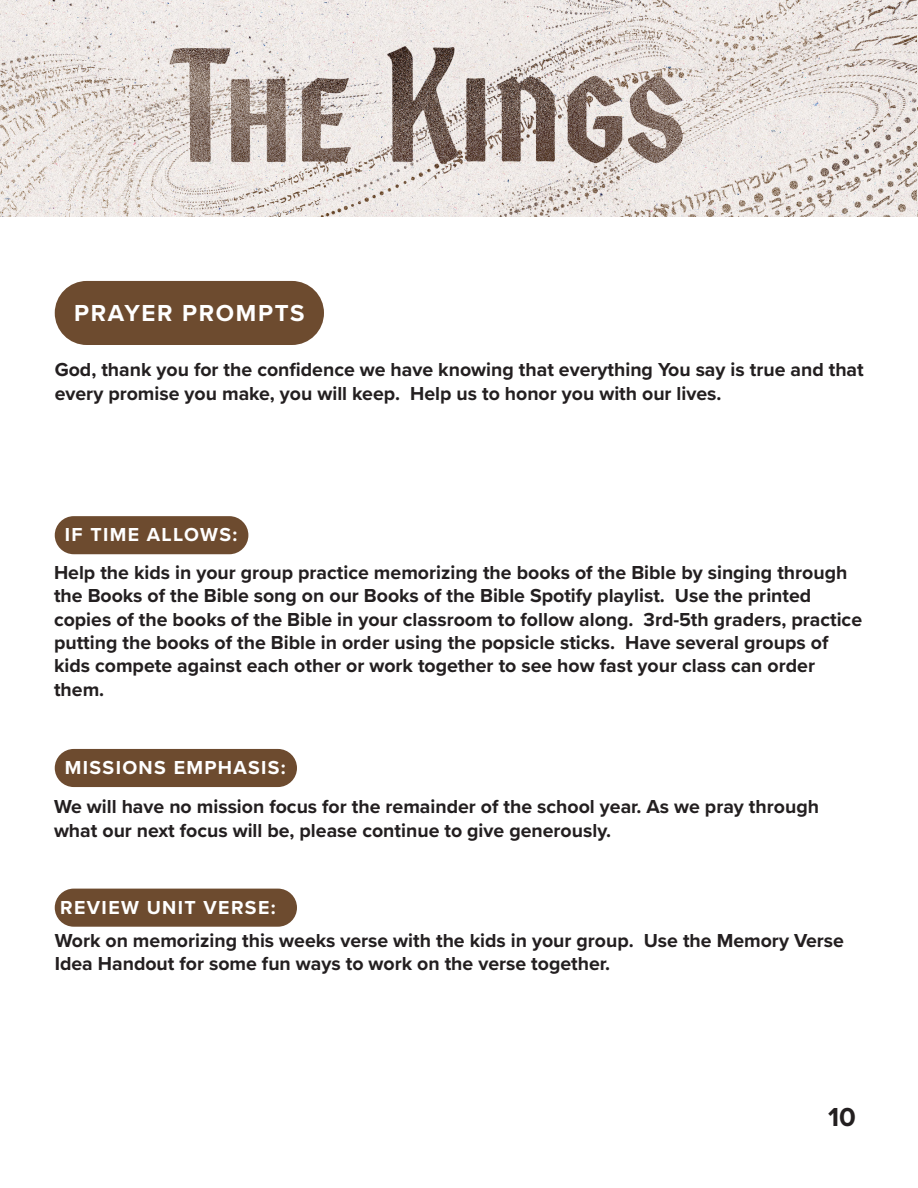
<style>
.page{position:relative;width:918px;height:1188px;background:#fff}
.page>*{position:absolute;margin:0;border:0;box-sizing:border-box;transform-origin:0 0}
.t1{font:700 27px "Proxima Nova";color:#231f20}
.Paragraph_Style_3{font:700 24px "Proxima Nova";letter-spacing:.07em;color:#fff}
.Paragraph_Style_10{font:700 19.5px/23.4px "Proxima Nova";color:#231f20}
.Paragraph_Style_1{font:700 19.5px "Proxima Nova";letter-spacing:.07em;color:#fff}
</style>
<div class="page">
<img style="left:0;top:0;width:918px;height:216px">
<div style="left:55px;top:281px;width:269px;height:64px;background:#6d4b2f;border-radius:32px"></div>
<div style="left:55px;top:516px;width:193px;height:38px;background:#6d4b2f;border-radius:19px"></div>
<div style="left:55px;top:749px;width:242px;height:38px;background:#6d4b2f;border-radius:19px"></div>
<div style="left:55px;top:889px;width:242px;height:38px;background:#6d4b2f;border-radius:19px"></div>
<p class="Paragraph_Style_3" style="left:74px;top:295px;width:232px">PRAYER PROMPTS</p>
<p class="Paragraph_Style_10" style="left:55px;top:358px;width:811px">God, thank you for the confidence we have knowing that everything You say is true and that every promise you make, you will keep. Help us to honor you with our lives.</p>
<p class="Paragraph_Style_1" style="left:65px;top:520px;width:174px">IF TIME ALLOWS:</p>
<p class="Paragraph_Style_10" style="left:54px;top:560px;width:810px">Help the kids in your group practice memorizing the books of the Bible by singing through the Books of the Bible song on our Books of the Bible Spotify playlist. Use the printed copies of the books of the Bible in your classroom to follow along. 3rd-5th graders, practice putting the books of the Bible in order using the popsicle sticks. Have several groups of kids compete against each other or work together to see how fast your class can order them.</p>
<p class="Paragraph_Style_1" style="left:65px;top:753px;width:223px">MISSIONS EMPHASIS:</p>
<p class="Paragraph_Style_10" style="left:54px;top:795px;width:767px">We will have no mission focus for the remainder of the school year. As we pray through what our next focus will be, please continue to give generously.</p>
<p class="Paragraph_Style_1" style="left:60px;top:893px;width:217px">REVIEW UNIT VERSE:</p>
<p class="Paragraph_Style_10" style="left:55px;top:928px;width:791px">Work on memorizing this weeks verse with the kids in your group. Use the Memory Verse<br>Idea Handout for some fun ways to work on the verse together.</p>
<h1 class="t1" style="left:828px;top:1096px;width:29px">10</h1>
</div>
